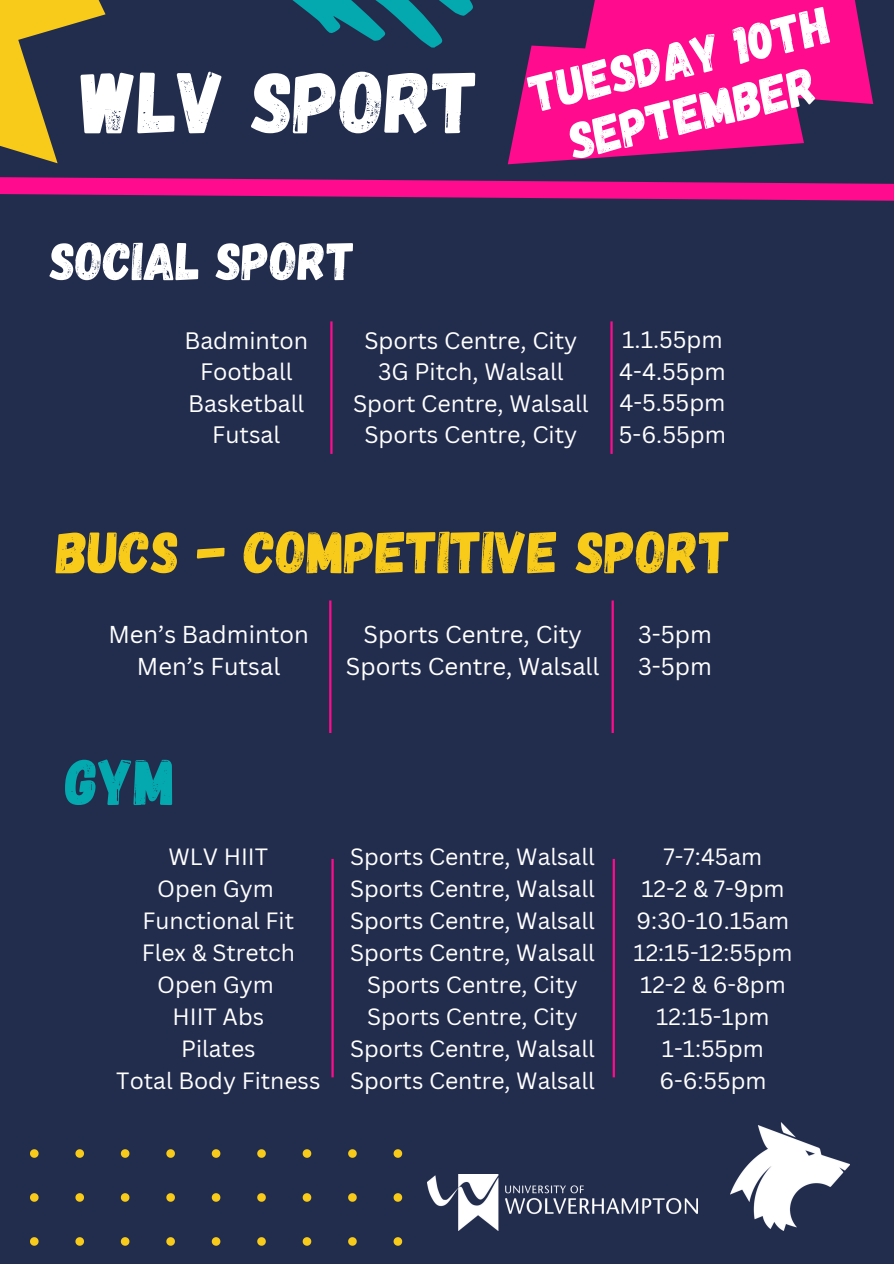
<style>
.page{position:relative;width:894px;height:1264px;background:#fff}
.page>*{position:absolute;margin:0;border:0;box-sizing:border-box;transform-origin:0 0}
.t1{font:87.15px "Gagalin";color:#fff}
.t2{font:65.55px "Gagalin";color:#03a9af}
.t3{font:59.25px "Gagalin";color:#f8cb1a}
.t4{font:53.4px "Gagalin";color:#fff}
.t5{font:52.5px/55.1px "Gagalin";color:#fff;text-align:center}
.t6{font:23.7px "Canva Sans";color:#fff}
.t7{font:23.1px "Canva Sans";color:#fff}
.t8{font:22.95px "Canva Sans";color:#fff}
</style>
<div class="page">
<div style="left:0;top:0;width:893px;height:1263px;background:#222d4e"></div>
<svg style="left:30px;top:1149px;width:372px;height:97px"></svg>
<svg style="left:507px;top:0;width:366px;height:164px;fill:#fe0b8e"></svg>
<hr style="left:331px;top:859px;width:2px;height:218px;background:#fe0b8e">
<img style="left:427px;top:1174px;width:270px;height:56px">
<img style="left:730px;top:1122px;width:119px;height:108px">
<hr style="left:612px;top:859px;width:2px;height:218px;background:#fe0b8e">
<hr style="left:330px;top:321px;width:2px;height:133px;background:#fe0b8e">
<hr style="left:610px;top:321px;width:2px;height:133px;background:#fe0b8e">
<svg style="left:0;top:0;width:106px;height:164px"></svg>
<svg style="left:292px;top:0;width:181px;height:48px"></svg>
<svg style="left:0;top:177px;width:893px;height:24px"></svg>
<hr style="left:329px;top:600px;width:2px;height:133px;background:#fe0b8e">
<hr style="left:611px;top:600px;width:2px;height:133px;background:#fe0b8e">
<p class="t1" style="left:81px;top:46px;width:399px">WLV SPORT</p>
<p class="t4" style="left:50px;top:226px;width:306px">SOCIAL SPORT</p>
<p class="t5" style="left:524px;top:64px;width:308px;rotate:-13deg">TUESDAY 10TH<br>SEPTEMBER</p>
<p class="t7" style="left:184px;top:324px;width:125px">Badminton</p>
<p class="t7" style="left:200px;top:355px;width:94px">Football</p>
<p class="t7" style="left:188px;top:387px;width:118px">Basketball</p>
<p class="t7" style="left:212px;top:418px;width:69px">Futsal</p>
<p class="t7" style="left:364px;top:324px;width:214px">Sports Centre, City</p>
<p class="t7" style="left:378px;top:355px;width:187px">3G Pitch, Walsall</p>
<p class="t7" style="left:353px;top:387px;width:237px">Sport Centre, Walsall</p>
<p class="t7" style="left:364px;top:418px;width:214px">Sports Centre, City</p>
<p class="t7" style="left:622px;top:323px;width:102px">1.1.55pm</p>
<p class="t7" style="left:619px;top:355px;width:108px">4-4.55pm</p>
<p class="t7" style="left:619px;top:386px;width:108px">4-5.55pm</p>
<p class="t7" style="left:618px;top:418px;width:108px">5-6.55pm</p>
<p class="t3" style="left:56px;top:513px;width:676px">BUCS - COMPETITIVE SPORT</p>
<p class="t6" style="left:108px;top:617px;width:202px">Men’s Badminton</p>
<p class="t6" style="left:137px;top:650px;width:145px">Men’s Futsal</p>
<p class="t6" style="left:363px;top:617px;width:220px">Sports Centre, City</p>
<p class="t6" style="left:346px;top:650px;width:255px">Sports Centre, Walsall</p>
<p class="t2" style="left:66px;top:739px;width:111px">GYM</p>
<h3 class="t8" style="left:168px;top:840px;width:101px">WLV HIIT</h3>
<p class="t8" style="left:157px;top:872px;width:118px">Open Gym</p>
<h1 class="t8" style="left:143px;top:904px;width:153px">Functional Fit</h1>
<h3 class="t8" style="left:142px;top:936px;width:155px">Flex &amp; Stretch</h3>
<p class="t8" style="left:157px;top:968px;width:118px">Open Gym</p>
<p class="t8" style="left:172px;top:1000px;width:93px">HIIT Abs</p>
<p class="t8" style="left:181px;top:1032px;width:76px">Pilates</p>
<p class="t8" style="left:116px;top:1063px;width:205px">Total Body Fitness</p>
<p class="t8" style="left:350px;top:840px;width:246px">Sports Centre, Walsall</p>
<p class="t8" style="left:350px;top:872px;width:246px">Sports Centre, Walsall</p>
<p class="t8" style="left:350px;top:904px;width:246px">Sports Centre, Walsall</p>
<p class="t8" style="left:350px;top:936px;width:246px">Sports Centre, Walsall</p>
<p class="t8" style="left:367px;top:968px;width:212px">Sports Centre, City</p>
<p class="t8" style="left:367px;top:1000px;width:212px">Sports Centre, City</p>
<p class="t8" style="left:350px;top:1032px;width:246px">Sports Centre, Walsall</p>
<p class="t8" style="left:350px;top:1063px;width:246px">Sports Centre, Walsall</p>
<p class="t6" style="left:638px;top:617px;width:75px">3-5pm</p>
<p class="t6" style="left:638px;top:650px;width:75px">3-5pm</p>
<h2 class="t8" style="left:663px;top:840px;width:100px">7-7:45am</h2>
<p class="t8" style="left:641px;top:872px;width:144px">12-2 &amp; 7-9pm</p>
<p class="t8" style="left:636px;top:904px;width:154px">9:30-10.15am</p>
<p class="t8" style="left:633px;top:936px;width:160px">12:15-12:55pm</p>
<p class="t8" style="left:640px;top:968px;width:147px">12-2 &amp; 6-8pm</p>
<p class="t8" style="left:656px;top:1000px;width:115px">12:15-1pm</p>
<p class="t8" style="left:661px;top:1032px;width:103px">1-1:55pm</p>
<h2 class="t8" style="left:659px;top:1063px;width:108px">6-6:55pm</h2>
</div>
